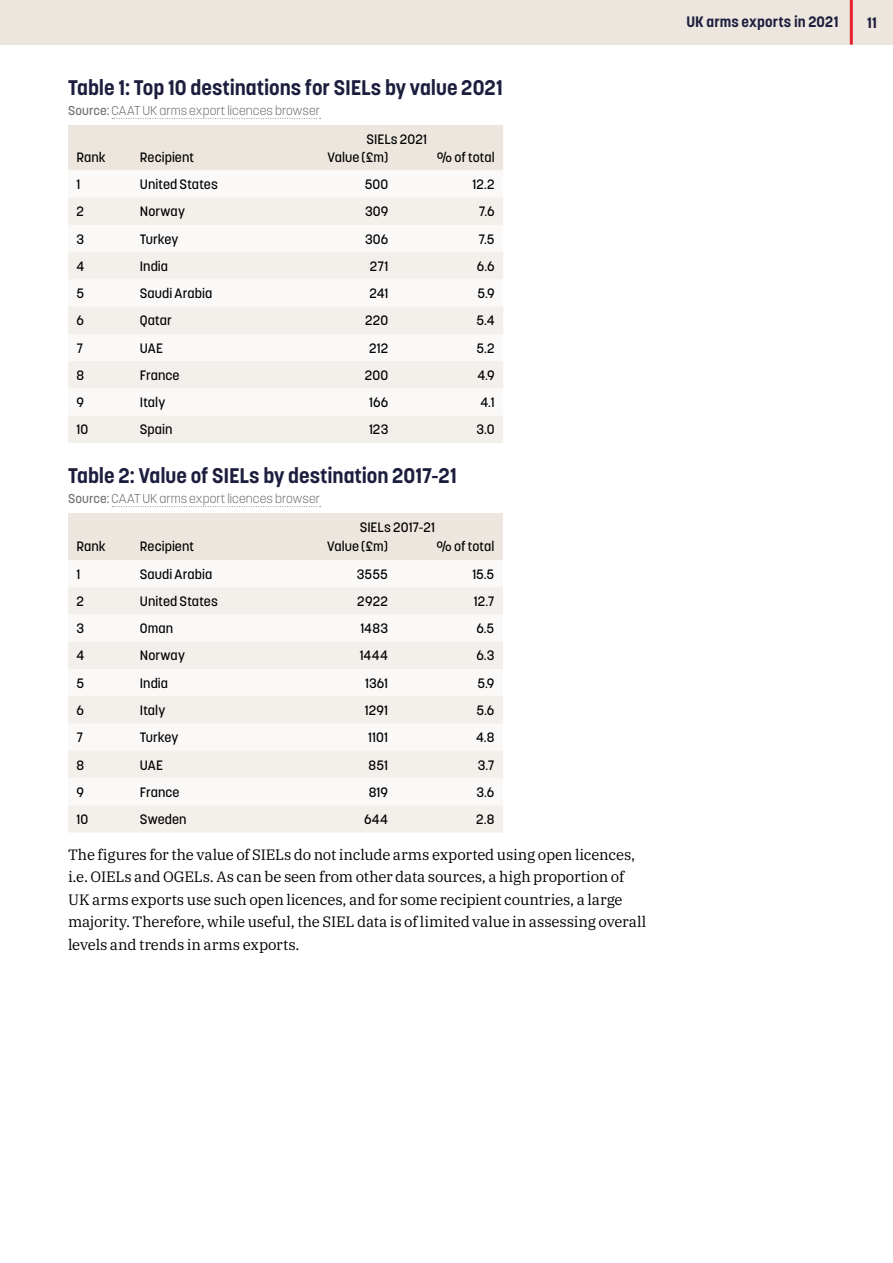
<style>
.page{position:relative;width:893px;height:1263px;background:#fff}
.page>*{position:absolute;margin:0;border:0;box-sizing:border-box;transform-origin:0 0}
.D_head{font:700 21px "Korolev";letter-spacing:-.005em;color:#1d1e3e}
.Text_-_space_before{font:15px/22.5px "IBM Plex Serif";letter-spacing:-.01em;color:#000}
.t1{font:700 15px "Korolev";letter-spacing:.01em;color:#1d1e3e}
.Table_text{font:500 13.5px "Korolev";letter-spacing:.005em;color:#000}
.Table_footer{font:300 12.75px "Korolev";letter-spacing:.005em;color:#706f6f}
.s1{font-weight:500}
</style>
<div class="page">
<div style="left:0;top:0;width:893px;height:45px;background:#ece6df"></div>
<hr style="left:850px;top:0;width:3px;height:45px;background:#e5232c">
<svg style="left:112px;top:118px;width:209px;height:1px"></svg>
<svg style="left:112px;top:506px;width:209px;height:1px"></svg>
<div style="left:68px;top:125px;width:435px;height:45px;background:#ece6df"></div>
<svg style="left:68px;top:197px;width:435px;height:1px"></svg>
<svg style="left:68px;top:198px;width:435px;height:245px;fill:#f3efeb"></svg>
<div style="left:68px;top:513px;width:435px;height:47px;background:#ece6df"></div>
<svg style="left:68px;top:587px;width:435px;height:245px;fill:#f3efeb"></svg>
<p class="D_head" style="left:68px;top:75px;width:436px">Table 1: Top 10 destinations for SIELs by value 2021</p>
<p class="Table_footer" style="left:68px;top:102px;width:254px"><span class="s1">Source:</span> CAAT UK arms export licences browser</p>
<p class="Table_text" style="left:367px;top:130px;width:62px">SIELs 2021</p>
<p class="Table_text" style="left:77px;top:149px;width:31px">Rank</p>
<p class="Table_text" style="left:140px;top:149px;width:56px">Recipient</p>
<p class="Table_text" style="left:327px;top:149px;width:62px">Value (£m)</p>
<p class="Table_text" style="left:437px;top:149px;width:59px">% of total</p>
<p class="Table_text" style="left:77px;top:176px;width:5px">1</p>
<p class="Table_text" style="left:140px;top:176px;width:79px">United States</p>
<p class="Table_text" style="left:365px;top:176px;width:25px">500</p>
<p class="Table_text" style="left:472px;top:176px;width:24px">12.2</p>
<p class="Table_text" style="left:77px;top:203px;width:9px">2</p>
<p class="Table_text" style="left:140px;top:203px;width:47px">Norway</p>
<p class="Table_text" style="left:365px;top:203px;width:25px">309</p>
<p class="Table_text" style="left:479px;top:203px;width:17px">7.6</p>
<p class="Table_text" style="left:77px;top:230px;width:9px">3</p>
<p class="Table_text" style="left:140px;top:230px;width:40px">Turkey</p>
<p class="Table_text" style="left:365px;top:230px;width:25px">306</p>
<p class="Table_text" style="left:479px;top:230px;width:18px">7.5</p>
<p class="Table_text" style="left:77px;top:258px;width:9px">4</p>
<p class="Table_text" style="left:140px;top:258px;width:30px">India</p>
<p class="Table_text" style="left:370px;top:258px;width:20px">271</p>
<p class="Table_text" style="left:477px;top:258px;width:19px">6.6</p>
<p class="Table_text" style="left:77px;top:285px;width:9px">5</p>
<p class="Table_text" style="left:140px;top:285px;width:74px">Saudi Arabia</p>
<p class="Table_text" style="left:369px;top:285px;width:20px">241</p>
<p class="Table_text" style="left:478px;top:285px;width:19px">5.9</p>
<p class="Table_text" style="left:77px;top:312px;width:9px">6</p>
<p class="Table_text" style="left:140px;top:312px;width:33px">Qatar</p>
<p class="Table_text" style="left:365px;top:312px;width:25px">220</p>
<p class="Table_text" style="left:476px;top:312px;width:20px">5.4</p>
<p class="Table_text" style="left:77px;top:339px;width:8px">7</p>
<p class="Table_text" style="left:140px;top:339px;width:25px">UAE</p>
<p class="Table_text" style="left:369px;top:339px;width:21px">212</p>
<p class="Table_text" style="left:476px;top:339px;width:20px">5.2</p>
<p class="Table_text" style="left:77px;top:367px;width:9px">8</p>
<p class="Table_text" style="left:140px;top:367px;width:41px">France</p>
<p class="Table_text" style="left:365px;top:367px;width:25px">200</p>
<p class="Table_text" style="left:477px;top:367px;width:19px">4.9</p>
<p class="Table_text" style="left:77px;top:394px;width:9px">9</p>
<p class="Table_text" style="left:140px;top:394px;width:27px">Italy</p>
<p class="Table_text" style="left:369px;top:394px;width:21px">166</p>
<p class="Table_text" style="left:480px;top:394px;width:16px">4.1</p>
<p class="Table_text" style="left:77px;top:421px;width:13px">10</p>
<p class="Table_text" style="left:140px;top:421px;width:34px">Spain</p>
<p class="Table_text" style="left:369px;top:421px;width:21px">123</p>
<p class="Table_text" style="left:476px;top:421px;width:20px">3.0</p>
<p class="D_head" style="left:68px;top:463px;width:390px">Table 2: Value of SIELs by destination 2017-21</p>
<p class="Table_footer" style="left:68px;top:490px;width:254px"><span class="s1">Source:</span> CAAT UK arms export licences browser</p>
<p class="Table_text" style="left:360px;top:518px;width:77px">SIELs 2017-21</p>
<p class="Table_text" style="left:77px;top:538px;width:31px">Rank</p>
<p class="Table_text" style="left:140px;top:538px;width:56px">Recipient</p>
<p class="Table_text" style="left:327px;top:538px;width:62px">Value (£m)</p>
<p class="Table_text" style="left:437px;top:538px;width:59px">% of total</p>
<p class="Table_text" style="left:77px;top:565px;width:5px">1</p>
<p class="Table_text" style="left:140px;top:565px;width:74px">Saudi Arabia</p>
<p class="Table_text" style="left:357px;top:565px;width:33px">3555</p>
<p class="Table_text" style="left:472px;top:565px;width:24px">15.5</p>
<p class="Table_text" style="left:77px;top:593px;width:9px">2</p>
<p class="Table_text" style="left:140px;top:593px;width:79px">United States</p>
<p class="Table_text" style="left:357px;top:593px;width:32px">2922</p>
<p class="Table_text" style="left:474px;top:593px;width:22px">12.7</p>
<p class="Table_text" style="left:77px;top:620px;width:9px">3</p>
<p class="Table_text" style="left:140px;top:620px;width:35px">Oman</p>
<p class="Table_text" style="left:360px;top:620px;width:29px">1483</p>
<p class="Table_text" style="left:476px;top:620px;width:19px">6.5</p>
<p class="Table_text" style="left:77px;top:647px;width:9px">4</p>
<p class="Table_text" style="left:140px;top:647px;width:47px">Norway</p>
<p class="Table_text" style="left:360px;top:647px;width:30px">1444</p>
<p class="Table_text" style="left:476px;top:647px;width:19px">6.3</p>
<p class="Table_text" style="left:77px;top:674px;width:9px">5</p>
<p class="Table_text" style="left:140px;top:674px;width:30px">India</p>
<p class="Table_text" style="left:365px;top:674px;width:25px">1361</p>
<p class="Table_text" style="left:477px;top:674px;width:19px">5.9</p>
<p class="Table_text" style="left:77px;top:702px;width:9px">6</p>
<p class="Table_text" style="left:140px;top:702px;width:27px">Italy</p>
<p class="Table_text" style="left:365px;top:702px;width:25px">1291</p>
<p class="Table_text" style="left:476px;top:702px;width:19px">5.6</p>
<p class="Table_text" style="left:77px;top:729px;width:8px">7</p>
<p class="Table_text" style="left:140px;top:729px;width:40px">Turkey</p>
<p class="Table_text" style="left:368px;top:729px;width:21px">1101</p>
<p class="Table_text" style="left:476px;top:729px;width:20px">4.8</p>
<p class="Table_text" style="left:77px;top:756px;width:9px">8</p>
<p class="Table_text" style="left:140px;top:756px;width:25px">UAE</p>
<p class="Table_text" style="left:369px;top:756px;width:21px">851</p>
<p class="Table_text" style="left:478px;top:756px;width:18px">3.7</p>
<p class="Table_text" style="left:77px;top:783px;width:9px">9</p>
<p class="Table_text" style="left:140px;top:783px;width:41px">France</p>
<p class="Table_text" style="left:369px;top:783px;width:21px">819</p>
<p class="Table_text" style="left:476px;top:783px;width:19px">3.6</p>
<p class="Table_text" style="left:77px;top:811px;width:13px">10</p>
<p class="Table_text" style="left:140px;top:811px;width:48px">Sweden</p>
<p class="Table_text" style="left:364px;top:811px;width:25px">644</p>
<p class="Table_text" style="left:476px;top:811px;width:20px">2.8</p>
<p class="Text_-_space_before" style="left:68px;top:842px;width:580px">The figures for the value of SIELs do not include arms exported using open licences, i.e. OIELs and OGELs. As can be seen from other data sources, a high proportion of UK arms exports use such open licences, and for some recipient countries, a large majority. Therefore, while useful, the SIEL data is of limited value in assessing overall levels and trends in arms exports.</p>
<p class="t1" style="left:686px;top:13px;width:154px">UK arms exports in 2021</p>
<p class="t1" style="left:867px;top:13px;width:11px">11</p>
</div>
